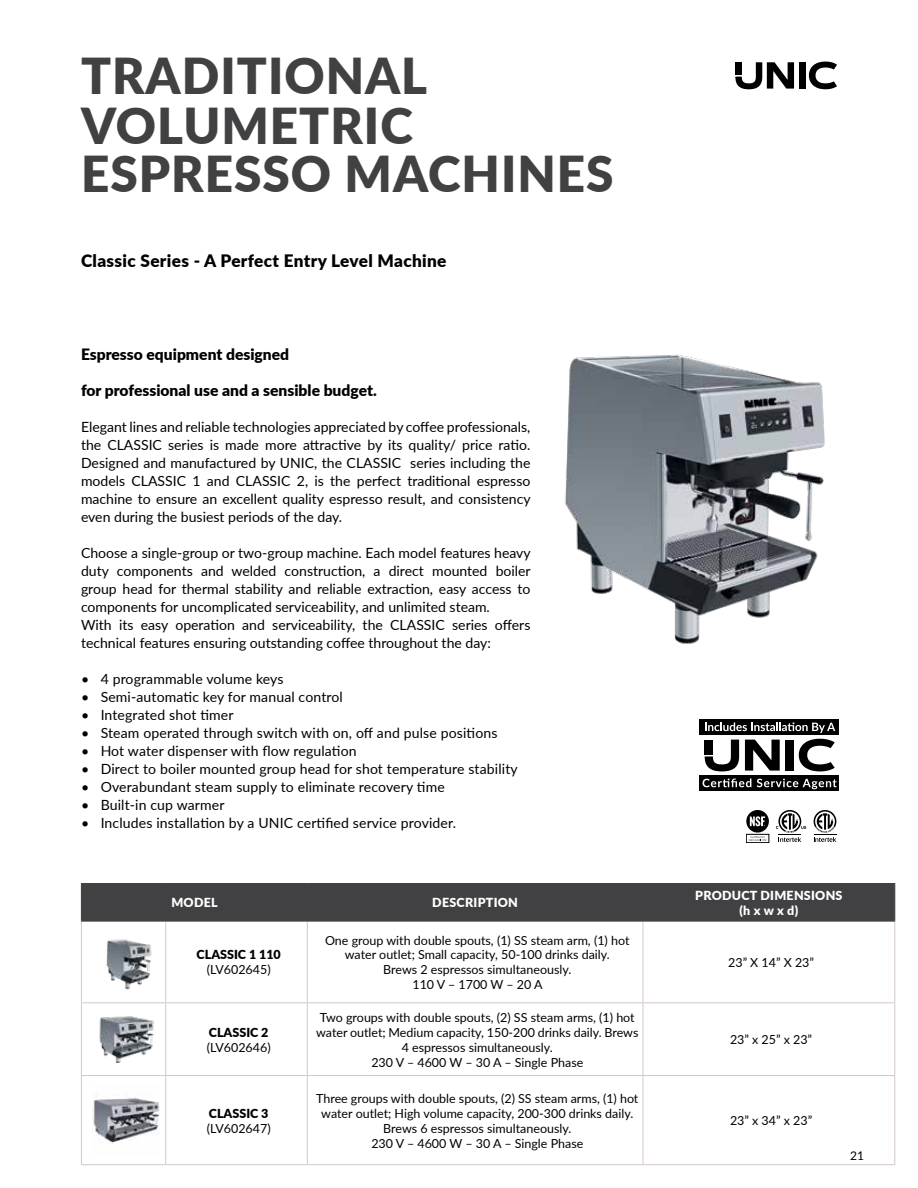
<style>
.page{position:relative;width:918px;height:1188px;background:#fff}
.page>*{position:absolute;margin:0;border:0;box-sizing:border-box;transform-origin:0 0}
.t1{font:900 49.5px/49.1px "Lato";letter-spacing:.02em;color:#414042}
.t2{font:900 17.1px "Lato";letter-spacing:.02em;color:#000}
.t3{font:900 15.6px "Lato";color:#000}
.t4{font:14.1px/18px "Lato";color:#000;text-align:justify}
.t5{font:12.45px/15px "Lato";color:#000;text-align:center}
.t6{font:900 12.45px/15px "Lato";letter-spacing:.02em;color:#fff;text-align:center}
.t7{font:900 12.45px "Lato";color:#000}
.t8{font:12px "Lato";color:#000}
</style>
<div class="page">
<img style="left:564px;top:354px;width:261px;height:290px">
<div style="left:82px;top:884px;width:812px;height:37px;background:#414042"></div>
<hr style="left:81px;top:921px;width:1px;height:81px;background:#d4c8c8">
<hr style="left:165px;top:921px;width:1px;height:81px;background:#d4c8c8">
<hr style="left:307px;top:921px;width:1px;height:81px;background:#d4c8c8">
<hr style="left:81px;top:1003px;width:1px;height:72px;background:#d4c8c8">
<hr style="left:165px;top:1003px;width:1px;height:72px;background:#d4c8c8">
<hr style="left:307px;top:1003px;width:1px;height:72px;background:#d4c8c8">
<hr style="left:81px;top:1076px;width:1px;height:88px;background:#d4c8c8">
<hr style="left:165px;top:1076px;width:1px;height:88px;background:#d4c8c8">
<hr style="left:307px;top:1076px;width:1px;height:88px;background:#d4c8c8">
<hr style="left:81px;top:1002px;width:85px;height:1px;background:#d4c8c8">
<hr style="left:166px;top:1002px;width:141px;height:1px;background:#d4c8c8">
<hr style="left:307px;top:1002px;width:336px;height:1px;background:#d4c8c8">
<hr style="left:81px;top:1075px;width:85px;height:1px;background:#d4c8c8">
<hr style="left:166px;top:1075px;width:141px;height:1px;background:#d4c8c8">
<hr style="left:307px;top:1075px;width:336px;height:1px;background:#d4c8c8">
<hr style="left:81px;top:1164px;width:85px;height:1px;background:#d4c8c8">
<hr style="left:166px;top:1164px;width:141px;height:1px;background:#d4c8c8">
<hr style="left:307px;top:1164px;width:336px;height:1px;background:#d4c8c8">
<hr style="left:643px;top:921px;width:1px;height:81px;background:#d4c8c8">
<hr style="left:643px;top:1003px;width:1px;height:72px;background:#d4c8c8">
<hr style="left:643px;top:1076px;width:1px;height:88px;background:#d4c8c8">
<hr style="left:894px;top:921px;width:1px;height:81px;background:#d4c8c8">
<hr style="left:894px;top:1003px;width:1px;height:72px;background:#d4c8c8">
<hr style="left:894px;top:1076px;width:1px;height:88px;background:#d4c8c8">
<hr style="left:643px;top:1002px;width:252px;height:1px;background:#d4c8c8">
<hr style="left:643px;top:1075px;width:252px;height:1px;background:#d4c8c8">
<hr style="left:643px;top:1164px;width:252px;height:1px;background:#d4c8c8">
<hr style="left:81px;top:883px;width:85px;height:1px;background:#414042">
<hr style="left:81px;top:884px;width:1px;height:37px;background:#414042">
<hr style="left:166px;top:883px;width:141px;height:1px;background:#414042">
<hr style="left:307px;top:883px;width:336px;height:1px;background:#414042">
<hr style="left:307px;top:884px;width:1px;height:37px;background:#414042">
<hr style="left:643px;top:883px;width:252px;height:1px;background:#414042">
<hr style="left:643px;top:884px;width:1px;height:37px;background:#414042">
<hr style="left:894px;top:884px;width:1px;height:37px;background:#414042">
<hr style="left:81px;top:921px;width:85px;height:1px;background:#414042">
<hr style="left:166px;top:921px;width:141px;height:1px;background:#414042">
<hr style="left:307px;top:921px;width:336px;height:1px;background:#414042">
<hr style="left:643px;top:921px;width:252px;height:1px;background:#414042">
<img style="left:106px;top:939px;width:46px;height:51px">
<img style="left:99px;top:1016px;width:55px;height:47px">
<img style="left:92px;top:1094px;width:67px;height:50px">
<svg style="left:776px;top:810px;width:30px;height:32px"></svg>
<svg style="left:814px;top:810px;width:22px;height:32px"></svg>
<svg style="left:746px;top:810px;width:23px;height:23px"></svg>
<svg style="left:750px;top:816px;width:15px;height:10px"></svg>
<svg style="left:746px;top:834px;width:23px;height:9px"></svg>
<svg style="left:749px;top:836px;width:17px;height:5px"></svg>
<div style="left:799px;top:62px;width:6px;height:27px;background:#000"></div>
<svg style="left:809px;top:62px;width:28px;height:27px"></svg>
<svg style="left:735px;top:62px;width:59px;height:27px"></svg>
<div style="left:735px;top:62px;width:7px;height:13px;background:#000"></div>
<svg style="left:745px;top:740px;width:35px;height:31px"></svg>
<div style="left:786px;top:740px;width:8px;height:31px;background:#000"></div>
<svg style="left:799px;top:739px;width:36px;height:32px"></svg>
<svg style="left:705px;top:740px;width:34px;height:31px"></svg>
<div style="left:705px;top:740px;width:8px;height:14px;background:#000"></div>
<div style="left:699px;top:719px;width:140px;height:16px;background:#000"></div>
<div style="left:699px;top:776px;width:140px;height:15px;background:#000"></div>
<svg style="left:703px;top:779px;width:48px;height:8px"></svg>
<svg style="left:757px;top:779px;width:80px;height:10px"></svg>
<svg style="left:705px;top:722px;width:130px;height:11px"></svg>
<h1 class="t1" style="left:81px;top:49px;width:534px">TRADITIONAL<br>VOLUMETRIC<br>ESPRESSO MACHINES</h1>
<p class="t2" style="left:81px;top:248px;width:367px">Classic Series - A Perfect Entry Level Machine</p>
<p class="t3" style="left:81px;top:343px;width:210px">Espresso equipment designed</p>
<p class="t3" style="left:81px;top:379px;width:297px">for professional use and a sensible budget.</p>
<p class="t4" style="left:81px;top:417px;width:451px">Elegant lines and reliable technologies appreciated by coffee professionals, the CLASSIC series is made more attractive by its quality/ price ratio.<br>Designed and manufactured by UNIC, the CLASSIC series including the models CLASSIC 1 and CLASSIC 2, is the perfect traditional espresso machine to ensure an excellent quality espresso result, and consistency even during the busiest periods of the day.</p>
<p class="t4" style="left:81px;top:543px;width:451px;text-align:left">Choose a single-group or two-group machine. Each model features heavy duty components and welded construction, a direct mounted boiler group head for thermal stability and reliable extraction, easy access to components for uncomplicated serviceability, and unlimited steam.<br>With its easy operation and serviceability, the CLASSIC series offers technical features ensuring outstanding coffee throughout the day:</p>
<p class="t4" style="left:81px;top:669px;width:204px">• 4 programmable volume keys</p>
<p class="t4" style="left:81px;top:687px;width:263px">• Semi-automatic key for manual control</p>
<p class="t4" style="left:81px;top:705px;width:154px">• Integrated shot timer</p>
<p class="t4" style="left:81px;top:723px;width:418px">• Steam operated through switch with on, off and pulse positions</p>
<p class="t4" style="left:81px;top:741px;width:277px">• Hot water dispenser with flow regulation</p>
<p class="t4" style="left:81px;top:759px;width:438px">• Direct to boiler mounted group head for shot temperature stability</p>
<p class="t4" style="left:81px;top:777px;width:365px">• Overabundant steam supply to eliminate recovery time</p>
<p class="t4" style="left:81px;top:795px;width:145px">• Built-in cup warmer</p>
<p class="t4" style="left:81px;top:813px;width:377px">• Includes installation by a UNIC certified service provider.</p>
<p class="t6" style="left:171px;top:895px;width:48px">MODEL</p>
<p class="t6" style="left:432px;top:895px;width:87px">DESCRIPTION</p>
<p class="t6" style="left:695px;top:887px;width:149px">PRODUCT DIMENSIONS (h x w x d)</p>
<p class="t7" style="left:197px;top:946px;width:86px">CLASSIC 1 110</p>
<p class="t5" style="left:207px;top:962px;width:65px">(LV602645)</p>
<p class="t5" style="left:325px;top:932px;width:306px">One group with double spouts, (1) SS steam arm, (1) hot water outlet; Small capacity, 50-100 drinks daily.<br>Brews 2 espressos simultaneously.<br>110 V – 1700 W – 20 A</p>
<p class="t5" style="left:728px;top:954px;width:87px">23” X 14” X 23”</p>
<p class="t7" style="left:209px;top:1023px;width:61px">CLASSIC 2</p>
<p class="t5" style="left:207px;top:1039px;width:65px">(LV602646)</p>
<p class="t5" style="left:316px;top:1009px;width:324px">Two groups with double spouts, (2) SS steam arms, (1) hot water outlet; Medium capacity, 150-200 drinks daily. Brews 4 espressos simultaneously.<br>230 V – 4600 W – 30 A – Single Phase</p>
<p class="t5" style="left:730px;top:1032px;width:84px">23” x 25” x 23”</p>
<p class="t7" style="left:209px;top:1104px;width:61px">CLASSIC 3</p>
<p class="t5" style="left:207px;top:1120px;width:65px">(LV602647)</p>
<p class="t5" style="left:316px;top:1090px;width:324px">Three groups with double spouts, (2) SS steam arms, (1) hot water outlet; High volume capacity, 200-300 drinks daily.<br>Brews 6 espressos simultaneously.<br>230 V – 4600 W – 30 A – Single Phase</p>
<p class="t5" style="left:730px;top:1113px;width:84px">23” x 34” x 23”</p>
<p class="t8" style="left:850px;top:1147px;width:15px">21</p>
</div>
